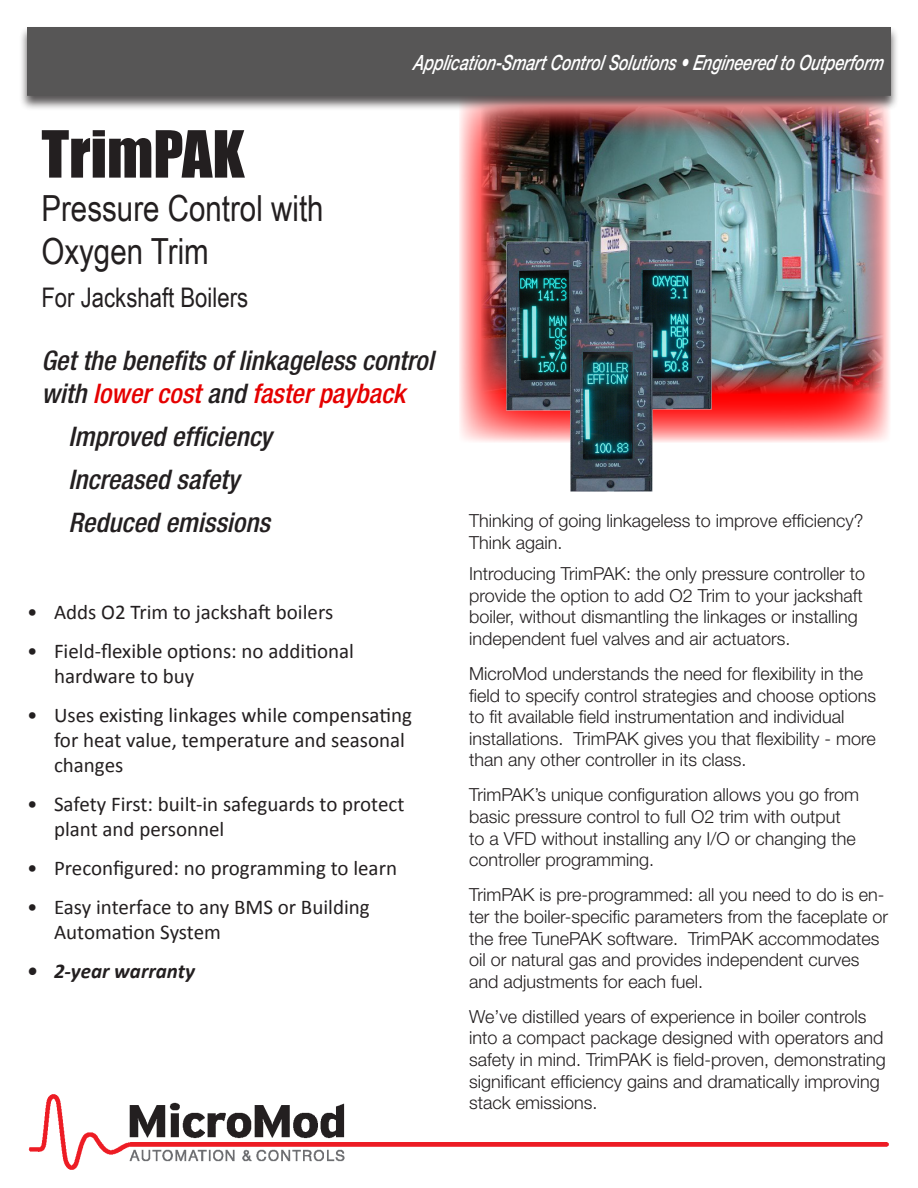
<style>
.page{position:relative;width:918px;height:1188px;background:#fff}
.page>*{position:absolute;margin:0;border:0;box-sizing:border-box;transform-origin:0 0}
.t1{font:60px "Impact";color:#231f20}
.t2{font:36px/43.2px "Arial Narrow";color:#231f20}
.t3{font:italic 500 condensed 27px/32.4px "Helvetica Neue";color:#231f20}
.t4{font:27px "Arial Narrow";color:#231f20}
.t5{font:21px/25.2px "Calibri";color:#231f20}
.t6{font:italic 500 21px "Helvetica Neue";color:#fff;scale:.75 1}
.t7{font:italic 700 21px "Calibri";color:#231f20}
.t8{font:300 18px/21.6px "Helvetica Neue";color:#231f20}
.s1{color:#e50000}
</style>
<div class="page">
<svg style="left:459px;top:111px;width:431px;height:331px;background:#fe8f8f"></svg>
<div style="left:19px;top:26px;width:880px;height:85px;background:#231f20;opacity:.75"></div>
<div style="left:27px;top:27px;width:864px;height:69px;background:#575656"></div>
<img style="left:28px;top:1094px;width:861px;height:76px">
<img style="left:481px;top:106px;width:402px;height:287px">
<img style="left:493px;top:234px;width:234px;height:258px">
<p class="t1" style="left:41px;top:108px;width:205px">TrimPAK</p>
<p class="t2" style="left:41px;top:185px;width:284px">Pressure Control with<br>Oxygen Trim</p>
<p class="t4" style="left:41px;top:278px;width:208px">For Jackshaft Boilers</p>
<p class="t6" style="left:413px;top:50px;width:635px">App lication-SmartControlSolutions•Engineered to Outp erform</p>
<p class="t3" style="left:41px;top:344px;width:394px">Get the benefits of linkageless control with <span class="s1">lower cost</span> and <span class="s1">faster payback</span></p>
<p class="t3" style="left:68px;top:420px;width:205px">Improved efficiency</p>
<p class="t3" style="left:68px;top:463px;width:172px">Increased safety</p>
<p class="t3" style="left:68px;top:506px;width:203px">Reduced emissions</p>
<p class="t5" style="left:27px;top:599px;width:308px">• Adds O2 Trim to jackshaft boilers</p>
<p class="t5" style="left:54px;top:638px;width:302px;text-indent:-27px">• Field-flexible options: no additional hardware to buy</p>
<p class="t5" style="left:54px;top:701px;width:360px;text-indent:-27px">• Uses existing linkages while compensating for heat value, temperature and seasonal changes</p>
<p class="t5" style="left:54px;top:791px;width:352px;text-indent:-27px">• Safety First: built-in safeguards to protect plant and personnel</p>
<p class="t5" style="left:27px;top:854px;width:372px">• Preconfigured: no programming to learn</p>
<p class="t5" style="left:54px;top:893px;width:317px;text-indent:-27px">• Easy interface to any BMS or Building<br>Automation System</p>
<p class="t7" style="left:27px;top:958px;width:169px">• 2-year warranty</p>
<p class="t8" style="left:469px;top:509px;width:396px">Thinking of going linkageless to improve efficiency?<br>Think again.</p>
<p class="t8" style="left:469px;top:562px;width:398px">Introducing TrimPAK: the only pressure controller to provide the option to add O2 Trim to your jackshaft boiler, without dismantling the linkages or installing independent fuel valves and air actuators.</p>
<p class="t8" style="left:469px;top:662px;width:409px">MicroMod understands the need for flexibility in the field to specify control strategies and choose options to fit available field instrumentation and individual installations. TrimPAK gives you that flexibility - more than any other controller in its class.</p>
<p class="t8" style="left:469px;top:784px;width:392px">TrimPAK’s unique configuration allows you go from basic pressure control to full O2 trim with output to a VFD without installing any I/O or changing the controller programming.</p>
<p class="t8" style="left:469px;top:884px;width:421px">TrimPAK is pre-programmed: all you need to do is en&shy;ter the boiler-specific parameters from the faceplate or the free TunePAK software. TrimPAK accommodates oil or natural gas and provides independent curves and adjustments for each fuel.</p>
<p class="t8" style="left:469px;top:1005px;width:418px">We’ve distilled years of experience in boiler controls into a compact package designed with operators and safety in mind. TrimPAK is field-proven, demonstrating significant efficiency gains and dramatically improving stack emissions.</p>
</div>
